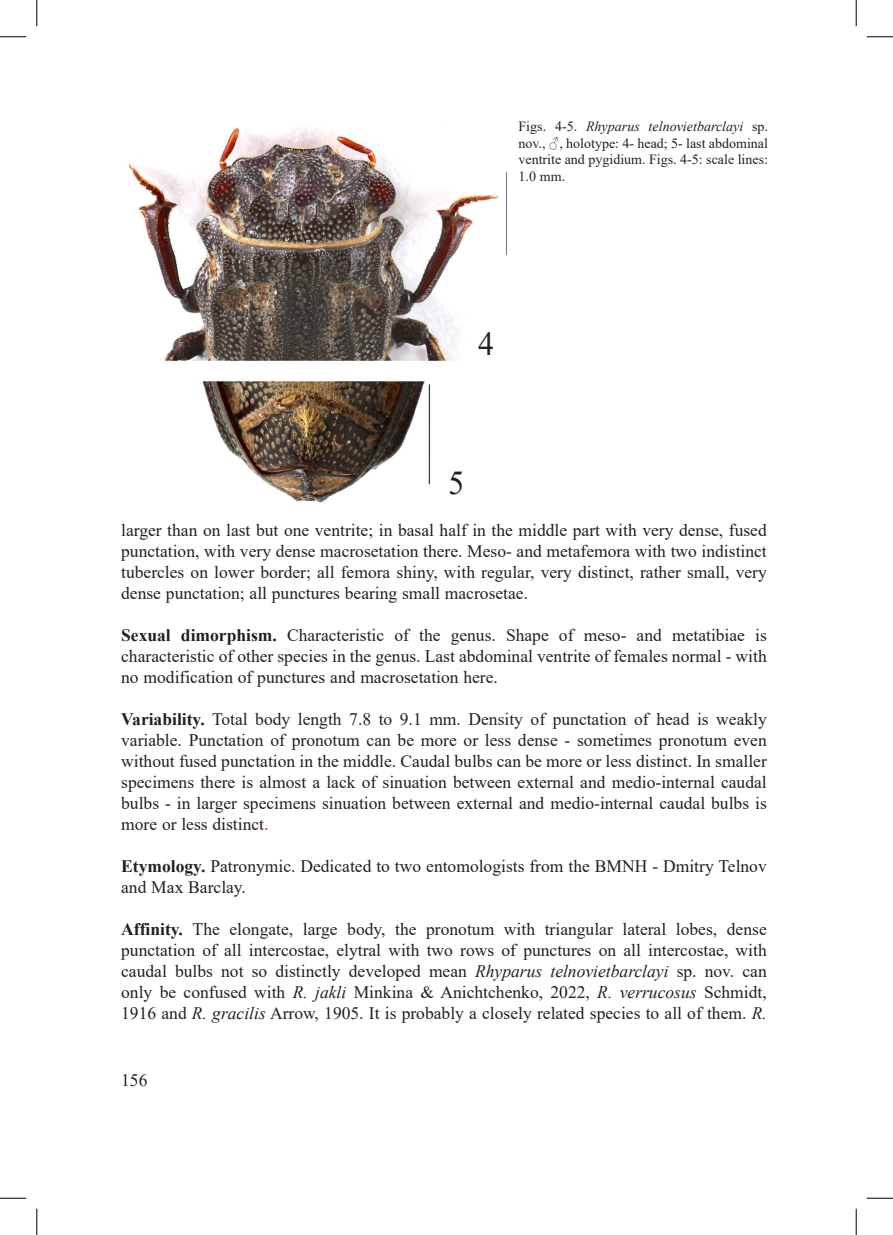
<style>
.page{position:relative;width:893px;height:1235px;background:#fff}
.page>*{position:absolute;margin:0;border:0;box-sizing:border-box;transform-origin:0 0}
.TEXT_7_5b_odsaz{font:33.25px "Times New Roman";color:#231f20;scale:.95 1}
.t1{font:17.5px/21px "Times New Roman";color:#231f20;text-align:justify}
.t2{font:14px/16.8px "Times New Roman";color:#231f20;text-align:justify}
.s1{font-style:italic}
.s2{font-weight:700}
.s3{color:#f00}
</style>
<div class="page">
<img style="left:128px;top:128px;width:379px;height:375px">
<div style="left:466px;top:322px;width:40px;height:42px;background:#fff"></div>
<div style="left:436px;top:461px;width:40px;height:42px;background:#fff"></div>
<svg style="left:0;top:36px;width:26px;height:1px"></svg>
<svg style="left:866px;top:36px;width:26px;height:1px"></svg>
<svg style="left:0;top:1197px;width:26px;height:1px"></svg>
<svg style="left:866px;top:1197px;width:26px;height:1px"></svg>
<svg style="left:36px;top:0;width:1px;height:26px"></svg>
<svg style="left:36px;top:1208px;width:1px;height:26px"></svg>
<svg style="left:855px;top:0;width:1px;height:26px"></svg>
<svg style="left:855px;top:1208px;width:1px;height:26px"></svg>
<p class="t2" style="left:518px;top:117px;width:251px">Figs. 4-5. <span class="s1">Rhyparus telnovietbarclayi</span> sp. nov., ♂, holotype: 4- head; 5- last abdominal ventrite and pygidium. Figs. 4-5: scale lines:<br>1.0 mm.</p>
<p class="TEXT_7_5b_odsaz" style="left:478px;top:320px;width:18px">4</p>
<p class="TEXT_7_5b_odsaz" style="left:448px;top:459px;width:18px">5</p>
<p class="t1" style="left:121px;top:519px;width:646px">larger than on last but one ventrite; in basal half in the middle part with very dense, fused punctation, with very dense macrosetation there. Meso- and metafemora with two indistinct tubercles on lower border; all femora shiny, with regular, very distinct, rather small, very dense punctation; all punctures bearing small macrosetae.</p>
<p class="t1" style="left:121px;top:624px;width:646px"><span class="s2">Sexual dimorphism.</span> Characteristic of the genus. Shape of meso- and metatibiae is characteristic of other species in the genus. Last abdominal ventrite of females normal - with no modification of punctures and macrosetation here.</p>
<p class="t1" style="left:121px;top:708px;width:646px"><span class="s2">Variability.</span> Total body length 7.8 to 9.1 mm. Density of punctation of head is weakly variable. Punctation of pronotum can be more or less dense - sometimes pronotum even without fused punctation in the middle. Caudal bulbs can be more or less distinct. In smaller specimens there is almost a lack of sinuation between external and medio-internal caudal bulbs - in larger specimens sinuation between external and medio-internal caudal bulbs is more or less distinct<span class="s3">.</span></p>
<p class="t1" style="left:121px;top:855px;width:646px"><span class="s2">Etymology.</span> Patronymic. Dedicated to two entomologists from the BMNH - Dmitry Telnov and Max Barclay.</p>
<p class="t1" style="left:121px;top:918px;width:646px"><span class="s2">Affinity.</span> The elongate, large body, the pronotum with triangular lateral lobes, dense punctation of all intercostae, elytral with two rows of punctures on all intercostae, with caudal bulbs not so distinctly developed mean <span class="s1">Rhyparus telnovietbarclayi</span> sp. nov. can only be confused with <span class="s1">R. jakli</span> Minkina &amp; Anichtchenko, 2022, <span class="s1">R. verrucosus</span> Schmidt, 1916 and <span class="s1">R. gracilis</span> Arrow, 1905. It is probably a closely related species to all of them. <span class="s1">R.</span></p>
<p class="t1" style="left:121px;top:1068px;width:28px">156</p>
</div>
